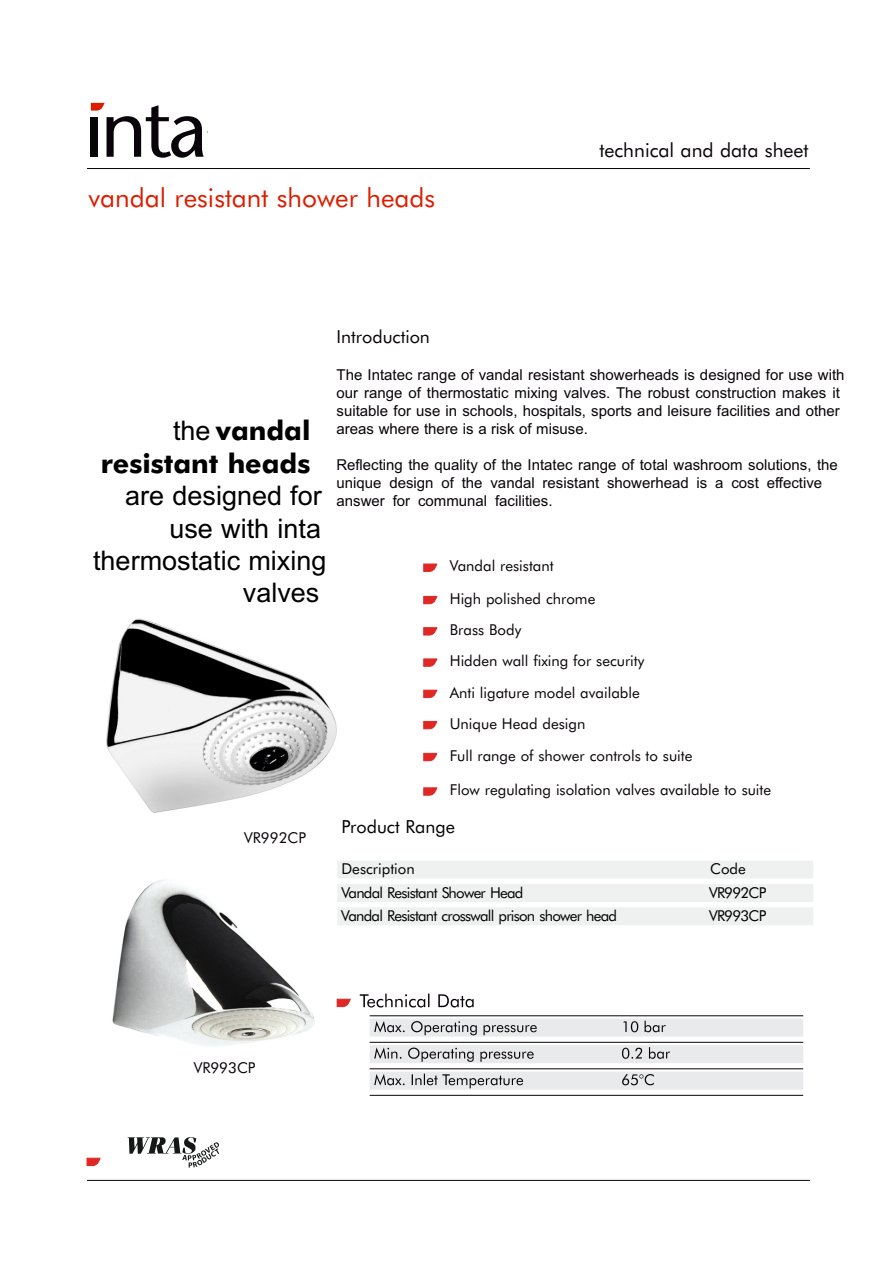
<style>
.page{position:relative;width:893px;height:1263px;background:#fff}
.page>*{position:absolute;margin:0;border:0;box-sizing:border-box;transform-origin:0 0}
.t1{font:27px/32.4px "Arial";color:#000;text-align:right}
.t2{font:700 27px/32.4px "Futura BT";color:#000;text-align:right}
.t3{font:26.25px "Futura BT";color:#db1e00}
.t4{font:19.5px "Futura BT";color:#090409}
.t5{font:18px "Futura BT";color:#090409}
.t6{font:18px "Futura BT";color:#000}
.t7{font:15px/18px "Arial";color:#090409}
.t8{font:15px/31.5px "Futura BT";color:#090409}
.t9{font:15px/23.1px "Futura BT";letter-spacing:-.05em;color:#000}
.t10{font:15px "Futura BT";color:#000}
.s1{font-family:"Arial";font-weight:400}
</style>
<div class="page">
<hr style="left:87px;top:168px;width:723px;height:1px;background:#090409">
<hr style="left:87px;top:1180px;width:723px;height:1px;background:#090409">
<svg style="left:91px;top:103px;width:117px;height:55px"></svg>
<svg style="left:423px;top:563px;width:14px;height:9px"></svg>
<svg style="left:86px;top:1157px;width:15px;height:9px"></svg>
<svg style="left:423px;top:596px;width:14px;height:8px"></svg>
<svg style="left:423px;top:627px;width:14px;height:9px"></svg>
<svg style="left:423px;top:658px;width:14px;height:9px"></svg>
<svg style="left:423px;top:690px;width:14px;height:8px"></svg>
<svg style="left:423px;top:721px;width:14px;height:8px"></svg>
<svg style="left:423px;top:753px;width:14px;height:8px"></svg>
<svg style="left:423px;top:787px;width:14px;height:9px"></svg>
<div style="left:337px;top:860px;width:476px;height:18px;background:#eff1f0"></div>
<div style="left:337px;top:884px;width:476px;height:18px;background:#eff1f0"></div>
<div style="left:337px;top:907px;width:476px;height:18px;background:#eff1f0"></div>
<svg style="left:128px;top:1137px;width:91px;height:30px"></svg>
<img style="left:106px;top:618px;width:231px;height:195px">
<img style="left:112px;top:880px;width:203px;height:167px">
<svg style="left:360px;top:993px;width:114px;height:14px"></svg>
<hr style="left:370px;top:1015px;width:433px;height:1px;background:#090409">
<div style="left:370px;top:1018px;width:433px;height:18px;background:#e8eaec"></div>
<svg style="left:374px;top:1021px;width:292px;height:14px"></svg>
<hr style="left:370px;top:1042px;width:433px;height:1px;background:#090409">
<div style="left:370px;top:1045px;width:433px;height:18px;background:#e8eaec"></div>
<svg style="left:374px;top:1047px;width:296px;height:15px"></svg>
<hr style="left:370px;top:1068px;width:433px;height:1px;background:#090409">
<div style="left:370px;top:1071px;width:433px;height:18px;background:#e8eaec"></div>
<svg style="left:374px;top:1074px;width:280px;height:14px"></svg>
<hr style="left:370px;top:1095px;width:433px;height:1px;background:#090409">
<svg style="left:337px;top:999px;width:14px;height:8px"></svg>
<h2 class="t3" style="left:88px;top:187px;width:348px">vandal resistant shower heads</h2>
<h3 class="t4" style="left:599px;top:143px;width:211px">technical and data sheet</h3>
<h1 class="t2" style="left:101px;top:417px;width:211px"><span class="s1">the</span> vandal resistant heads</h1>
<h1 class="t1" style="left:93px;top:482px;width:235px">are designed for use with inta thermostatic mixing valves</h1>
<p class="t8" style="left:244px;top:823px;width:63px">VR992CP</p>
<p class="t5" style="left:337px;top:329px;width:95px">Introduction</p>
<p class="t7" style="left:337px;top:368px;width:509px">The Intatec range of vandal resistant showerheads is designed for use with our range of thermostatic mixing valves. The robust construction makes it suitable for use in schools, hospitals, sports and leisure facilities and other areas where there is a risk of misuse.</p>
<p class="t7" style="left:337px;top:458px;width:503px">Reflecting the quality of the Intatec range of total washroom solutions, the unique design of the vandal resistant showerhead is a cost effective answer for communal facilities.</p>
<p class="t8" style="left:450px;top:552px;width:244px">Vandal resistant<br>High polished chrome<br>Brass Body<br>Hidden wall fixing for security<br>Anti ligature model available<br>Unique Head design<br>Full range of shower controls to suite</p>
<p class="t8" style="left:450px;top:775px;width:323px">Flow regulating isolation valves available to suite</p>
<p class="t6" style="left:341px;top:819px;width:115px">Product Range</p>
<p class="t10" style="left:341px;top:863px;width:75px">Description</p>
<p class="t9" style="left:710px;top:858px;width:37px">Code</p>
<p class="t9" style="left:341px;top:882px;width:277px">Vandal Resistant Shower Head<br>Vandal Resistant crosswall prison shower head</p>
<p class="t9" style="left:709px;top:882px;width:59px">VR992CP<br>VR993CP</p>
<p class="t8" style="left:194px;top:1054px;width:63px">VR993CP</p>
</div>
